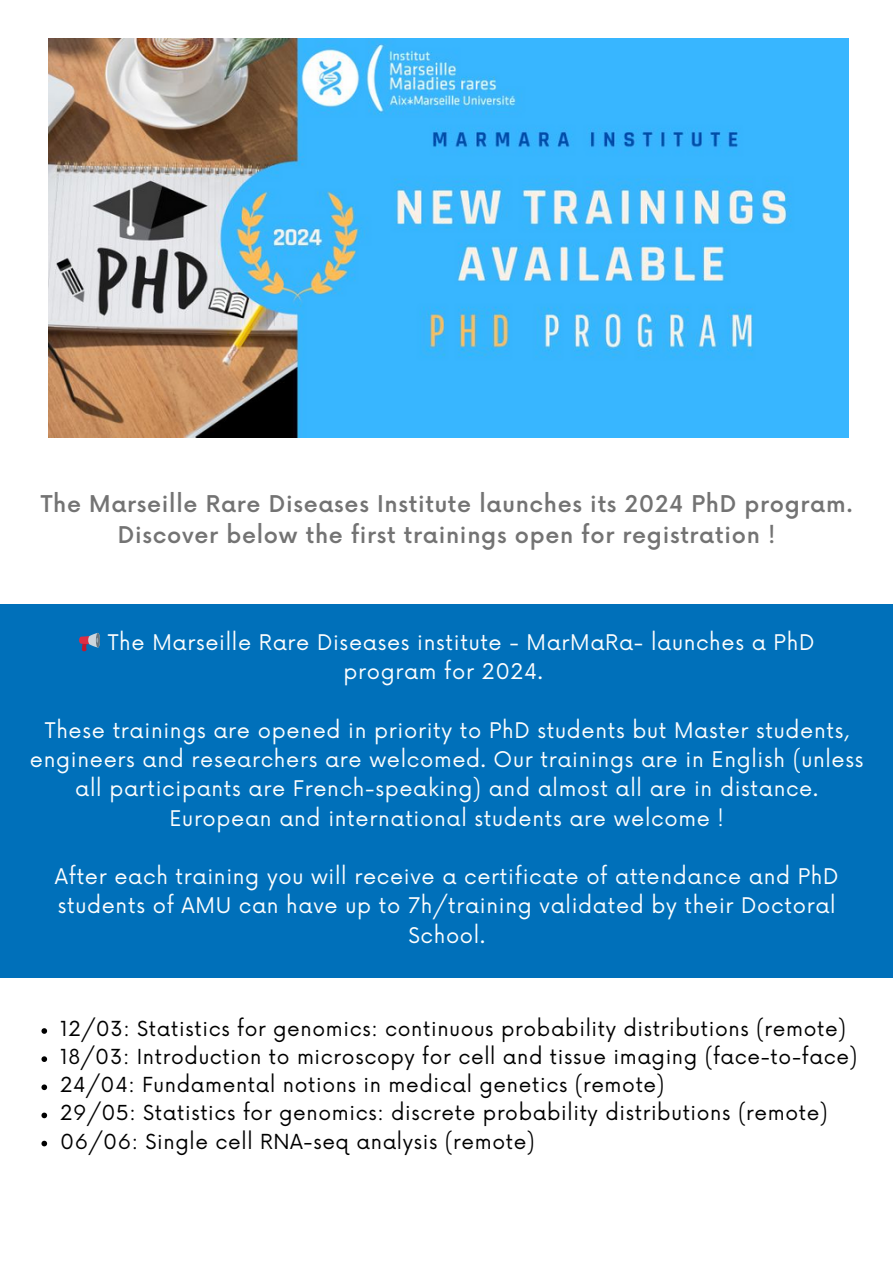
<style>
.page{position:relative;width:893px;height:1264px;background:#fff}
.page>*{position:absolute;margin:0;border:0;box-sizing:border-box;transform-origin:0 0}
.t1{font:500 22.5px/31.5px "Now";letter-spacing:.03em;color:#737373;text-align:center}
.t2{font:21px/29.2px "Now";letter-spacing:.03em;color:#fdfefe;text-align:center}
.t3{font:20.25px "Now";letter-spacing:.03em;color:#000}
</style>
<div class="page">
<div style="left:0;top:604px;width:892px;height:373px;background:#0070ba"></div>
<img style="left:49px;top:38px;width:799px;height:400px">
<svg style="left:41px;top:1028px;width:6px;height:5px"></svg>
<svg style="left:41px;top:1056px;width:6px;height:5px"></svg>
<svg style="left:41px;top:1084px;width:6px;height:6px"></svg>
<svg style="left:41px;top:1112px;width:6px;height:6px"></svg>
<svg style="left:41px;top:1140px;width:6px;height:6px"></svg>
<h2 class="t1" style="left:41px;top:489px;width:813px">The Marseille Rare Diseases Institute launches its 2024 PhD program.<br>Discover below the first trainings open for registration !</h2>
<p class="t2" style="left:343px;top:629px;width:472px;text-align:left;text-indent:-236px">The Marseille Rare Diseases institute - MarMaRa- launches a PhD program for 2024.</p>
<h1 class="t2" style="left:30px;top:716px;width:835px">These trainings are opened in priority to PhD students but Master students, engineers and researchers are welcomed. Our trainings are in English (unless all participants are French-speaking) and almost all are in distance.<br>European and international students are welcome !</h1>
<h2 class="t2" style="left:55px;top:863px;width:785px">After each training you will receive a certificate of attendance and PhD students of AMU can have up to 7h/training validated by their Doctoral<br>School.</h2>
<p class="t3" style="left:60px;top:1017px;width:787px">12/03: Statistics for genomics: continuous probability distributions (remote)</p>
<p class="t3" style="left:60px;top:1045px;width:798px">18/03: Introduction to microscopy for cell and tissue imaging (face-to-face)</p>
<p class="t3" style="left:60px;top:1073px;width:606px">24/04: Fundamental notions in medical genetics (remote)</p>
<p class="t3" style="left:60px;top:1101px;width:769px">29/05: Statistics for genomics: discrete probability distributions (remote)</p>
<p class="t3" style="left:60px;top:1129px;width:476px">06/06: Single cell RNA-seq analysis (remote)</p>
</div>
